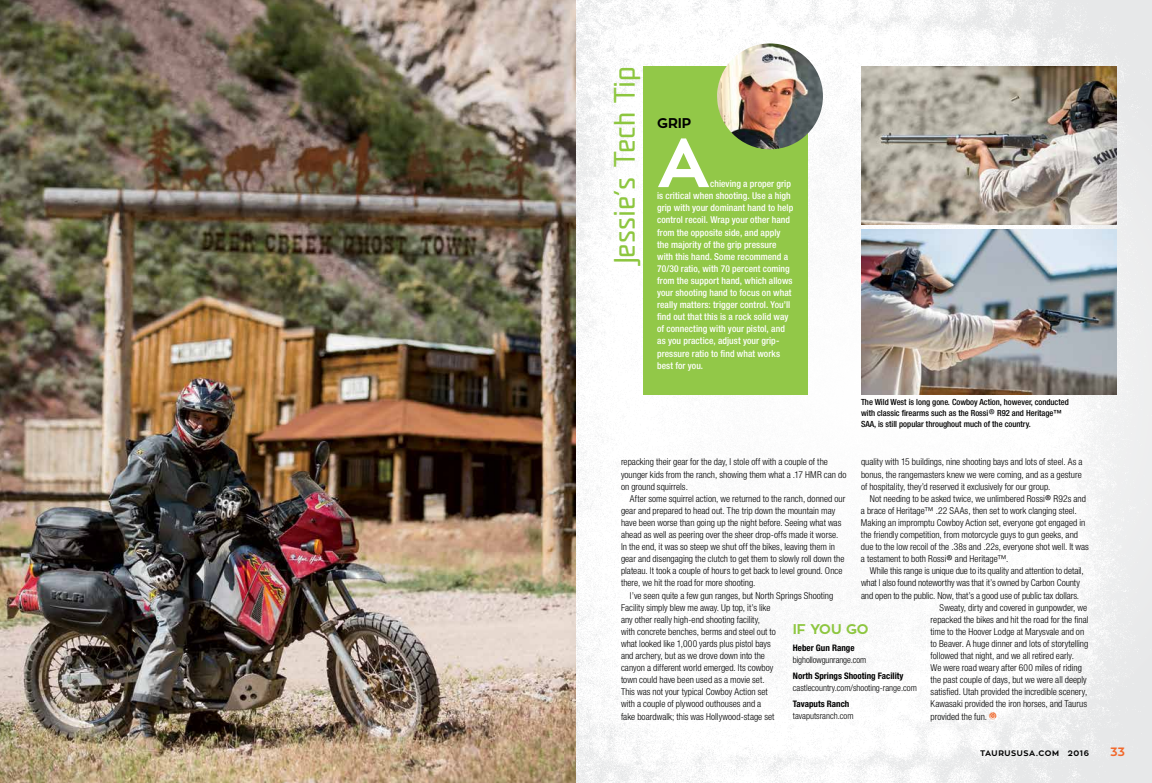
<style>
.page{position:relative;width:1152px;height:783px;background:#fff}
.page>*{position:absolute;margin:0;border:0;box-sizing:border-box;transform-origin:0 0}
.t1{font:700 69px "Zona Pro";color:#fff}
.t2{font:27.9px "Unicod Sans";color:#8dc63f}
.t3{font:700 14px "Zona Pro";letter-spacing:-.005em;color:#8dc63f}
.t4{font:700 14px "Zona Pro";color:#000}
.t5{font:700 12px "Zona Pro";color:#f2682b}
.t6{font:300 condensed 9.5px/12.1px "Helvetica Neue LT Std";color:#000}
.t7{font:500 condensed 9.5px/12.1px "Helvetica Neue LT Std";letter-spacing:.005em;color:#fff}
.t8{font:300 condensed 9px "Helvetica Neue LT Std";color:#000}
.t9{font:700 condensed 9px "Helvetica Neue LT Std";color:#000}
.t10{font:500 condensed 8.5px/11.4px "Helvetica Neue LT Std";color:#000}
.t11{font:700 8px "Zona Pro";letter-spacing:.075em;color:#000}
.s1{font-family:"PT Sans";font-weight:400;font-stretch:normal;font-size:9.5px}
.s2{font-family:"PT Sans";font-weight:400;font-stretch:normal}
</style>
<div class="page">
<img style="left:576px;top:0;width:576px;height:783px">
<div style="left:644px;top:66px;width:164px;height:328px;background:#92c848"></div>
<img style="left:0;top:0;width:576px;height:783px">
<svg style="left:989px;top:712px;width:7px;height:8px"></svg>
<img style="left:861px;top:66px;width:255px;height:158px">
<img style="left:861px;top:229px;width:255px;height:165px">
<img style="left:717px;top:43px;width:106px;height:106px;border-radius:53px">
<h2 class="t2" style="left:606px;top:265px;width:200px;rotate:-90deg">Jessie’s Tech Tip</h2>
<h3 class="t4" style="left:657px;top:114px;width:36px">GRIP</h3>
<h1 class="t1" style="left:657px;top:118px;width:54px">A</h1>
<p class="t7" style="left:657px;top:178px;width:138px;text-indent:53px">chieving a proper grip is critical when shooting. Use a high grip with your dominant hand to help control recoil. Wrap your other hand from the opposite side, and apply the majority of the grip pressure with this hand. Some recommend a<br>70/30 ratio, with 70 percent coming from the support hand, which allows your shooting hand to focus on what really matters: trigger control. You’ll find out that this is a rock solid way of connecting with your pistol, and as you practice, adjust your grip&shy;pressure ratio to find what works best for you.</p>
<p class="t10" style="left:861px;top:396px;width:209px">The Wild West is long gone. Cowboy Action, however, conducted with classic firearms such as the Rossi<span class="s1">®</span> R92 and Heritage™</p>
<p class="t10" style="left:861px;top:418px;width:171px">SAA, is still popular throughout much of the country.</p>
<p class="t6" style="left:621px;top:456px;width:227px">repacking their gear for the day, I stole off with a couple of the younger kids from the ranch, showing them what a .17 HMR can do on ground squirrels.</p>
<p class="t6" style="left:621px;top:492px;width:226px;text-indent:9px">After some squirrel action, we returned to the ranch, donned our gear and prepared to head out. The trip down the mountain may have been worse than going up the night before. Seeing what was ahead as well as peering over the sheer drop-offs made it worse.<br>In the end, it was so steep we shut off the bikes, leaving them in gear and disengaging the clutch to get them to slowly roll down the plateau. It took a couple of hours to get back to level ground. Once there, we hit the road for more shooting.</p>
<p class="t6" style="left:621px;top:589px;width:214px;text-indent:9px">I’ve seen quite a few gun ranges, but North Springs Shooting Facility simply blew me away. Up top, it’s like<br>any other really high-end shooting facility,<br>with concrete benches, berms and steel out to<br>what looked like 1,000 yards plus pistol bays<br>and archery, but as we drove down into the<br>canyon a different world emerged. Its cowboy<br>town could have been used as a movie set.<br>This was not your typical Cowboy Action set<br>with a couple of plywood outhouses and a<br>fake boardwalk; this was Hollywood-stage set</p>
<p class="t6" style="left:861px;top:456px;width:223px;text-align:justify">quality with 15 buildings, nine shooting bays and lots of steel. As a bonus, the rangemasters knew we were coming, and as a gesture of hospitality, they’d reserved it exclusively for our group.</p>
<p class="t6" style="left:861px;top:492px;width:230px;text-indent:9px">Not needing to be asked twice, we unlimbered Rossi<span class="s2">®</span> R92s and a brace of Heritage™ .22 SAAs, then set to work clanging steel.<br>Making an impromptu Cowboy Action set, everyone got engaged in the friendly competition, from motorcycle guys to gun geeks, and due to the low recoil of the .38s and .22s, everyone shot well. It was a testament to both Rossi<span class="s2">®</span> and Heritage™.</p>
<p class="t6" style="left:870px;top:565px;width:215px">While this range is unique due to its quality and attention to detail,</p>
<p class="t6" style="left:861px;top:577px;width:220px">what I also found noteworthy was that it’s owned by Carbon County</p>
<p class="t6" style="left:861px;top:589px;width:220px">and open to the public. Now, that’s a good use of public tax dollars.</p>
<p class="t6" style="left:940px;top:601px;width:149px">Sweaty, dirty and covered in gunpowder, we</p>
<p class="t6" style="left:931px;top:613px;width:159px">repacked the bikes and hit the road for the final</p>
<p class="t6" style="left:931px;top:625px;width:155px">time to the Hoover Lodge at Marysvale and on</p>
<p class="t6" style="left:931px;top:637px;width:159px">to Beaver. A huge dinner and lots of storytelling</p>
<p class="t6" style="left:931px;top:650px;width:145px">followed that night, and we all retired early.</p>
<p class="t6" style="left:931px;top:662px;width:153px">We were road weary after 600 miles of riding</p>
<p class="t6" style="left:931px;top:674px;width:158px">the past couple of days, but we were all deeply</p>
<p class="t6" style="left:931px;top:686px;width:158px">satisfied. Utah provided the incredible scenery,</p>
<p class="t6" style="left:931px;top:698px;width:158px">Kawasaki provided the iron horses, and Taurus</p>
<p class="t6" style="left:931px;top:710px;width:58px">provided the fun.</p>
<h3 class="t3" style="left:793px;top:620px;width:77px">IF YOU GO</h3>
<p class="t9" style="left:793px;top:642px;width:63px">Heber Gun Range</p>
<p class="t8" style="left:793px;top:654px;width:75px">bighollowgunrange.com</p>
<p class="t9" style="left:793px;top:670px;width:112px">North Springs Shooting Facility</p>
<p class="t8" style="left:793px;top:683px;width:126px">castlecountry.com/shooting-range.com</p>
<p class="t9" style="left:793px;top:699px;width:58px">Tavaputs Ranch</p>
<p class="t8" style="left:793px;top:711px;width:62px">tavaputsranch.com</p>
<p class="t11" style="left:980px;top:748px;width:110px">TAURUSUSA.COM 2016</p>
<p class="t5" style="left:1110px;top:744px;width:16px">33</p>
</div>
